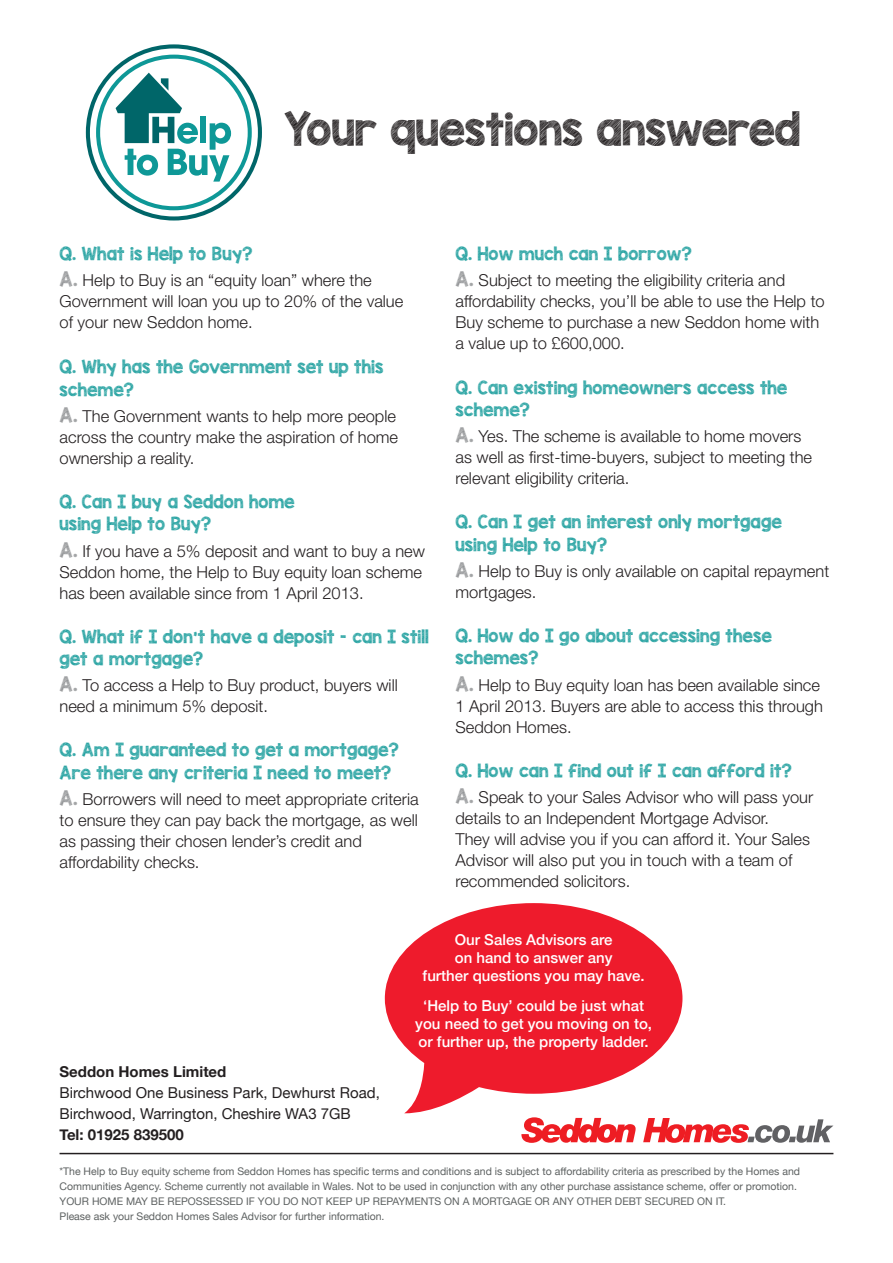
<style>
.page{position:relative;width:893px;height:1263px;background:#fff}
.page>*{position:absolute;margin:0;border:0;box-sizing:border-box;transform-origin:0 0}
.t1{font:37.5px "KG Blank Space Sketch";color:#231f20}
.t2{font:300 16.5px/21px "Helvetica Neue LT Std";color:#231f20}
.t3{font:15px/22.5px "KG Blank Space Sketch";letter-spacing:.01em;color:#0e9897}
.t4{font:500 15px/18px "Helvetica Neue";color:#fff;text-align:center}
.t5{font:15px/21px "Helvetica Neue";color:#231f20}
.t6{font:700 15px "Helvetica Neue";color:#231f20}
.t7{font:10.5px/15px "Helvetica Neue";color:#5d6161}
.s1{font-family:"KG Blank Space Sketch";font-weight:400;color:#8e9092}
</style>
<div class="page">
<svg style="left:86px;top:44px;width:176px;height:176px"></svg>
<svg style="left:521px;top:1117px;width:115px;height:25px"></svg>
<svg style="left:643px;top:1118px;width:190px;height:24px"></svg>
<hr style="left:60px;top:1153px;width:773px;height:1px;background:#231f20">
<svg style="left:385px;top:903px;width:297px;height:210px;fill:#ee1b2c"></svg>
<h1 class="t1" style="left:285px;top:102px;width:517px">Your questions answered</h1>
<p class="t3" style="left:60px;top:242px;width:194px">Q. What is Help to Buy?</p>
<p class="t2" style="left:60px;top:270px;width:345px"><span class="s1">A.</span> Help to Buy is an “equity loan” where the<br>Government will loan you up to 20% of the value of your new Seddon home.</p>
<p class="t3" style="left:60px;top:355px;width:325px">Q. Why has the Government set up this scheme?</p>
<p class="t2" style="left:60px;top:405px;width:340px"><span class="s1">A.</span> The Government wants to help more people across the country make the aspiration of home ownership a reality.</p>
<p class="t3" style="left:60px;top:490px;width:237px">Q. Can I buy a Seddon home using Help to Buy?</p>
<p class="t2" style="left:60px;top:540px;width:367px"><span class="s1">A.</span> If you have a 5% deposit and want to buy a new<br>Seddon home, the Help to Buy equity loan scheme has been available since from 1 April 2013.</p>
<p class="t3" style="left:60px;top:625px;width:371px">Q. What if I don’t have a deposit – can I still get a mortgage?</p>
<p class="t2" style="left:60px;top:675px;width:340px"><span class="s1">A.</span> To access a Help to Buy product, buyers will need a minimum 5% deposit.</p>
<p class="t3" style="left:60px;top:739px;width:341px">Q. Am I guaranteed to get a mortgage?<br>Are there any criteria I need to meet?</p>
<p class="t2" style="left:60px;top:788px;width:361px"><span class="s1">A.</span> Borrowers will need to meet appropriate criteria to ensure they can pay back the mortgage, as well as passing their chosen lender’s credit and affordability checks.</p>
<p class="t3" style="left:455px;top:242px;width:238px">Q. How much can I borrow?</p>
<p class="t2" style="left:455px;top:269px;width:371px"><span class="s1">A.</span> Subject to meeting the eligibility criteria and affordability checks, you’ll be able to use the Help to Buy scheme to purchase a new Seddon home with a value up to £600,000.</p>
<p class="t3" style="left:455px;top:376px;width:333px">Q. Can existing homeowners access the scheme?</p>
<p class="t2" style="left:455px;top:425px;width:358px"><span class="s1">A.</span> Yes. The scheme is available to home movers as well as first-time-buyers, subject to meeting the relevant eligibility criteria.</p>
<p class="t3" style="left:455px;top:510px;width:328px">Q. Can I get an interest only mortgage using Help to Buy?</p>
<p class="t2" style="left:455px;top:560px;width:375px"><span class="s1">A.</span> Help to Buy is only available on capital repayment mortgages.</p>
<p class="t3" style="left:455px;top:624px;width:318px">Q. How do I go about accessing these schemes?</p>
<p class="t2" style="left:455px;top:674px;width:369px"><span class="s1">A.</span> Help to Buy equity loan has been available since<br>1 April 2013. Buyers are able to access this through<br>Seddon Homes.</p>
<p class="t3" style="left:455px;top:759px;width:337px">Q. How can I find out if I can afford it?</p>
<p class="t2" style="left:455px;top:787px;width:359px"><span class="s1">A.</span> Speak to your Sales Advisor who will pass your details to an Independent Mortgage Advisor.<br>They will advise you if you can afford it. Your Sales Advisor will also put you in touch with a team of recommended solicitors.</p>
<p class="t6" style="left:60px;top:1060px;width:168px">Seddon Homes Limited</p>
<p class="t5" style="left:60px;top:1083px;width:322px">Birchwood One Business Park, Dewhurst Road,<br>Birchwood, Warrington, Cheshire WA3 7GB</p>
<p class="t6" style="left:60px;top:1123px;width:126px">Tel: 01925 839500</p>
<p class="t4" style="left:423px;top:930px;width:224px">Our Sales Advisors are<br>on hand to answer any<br>further questions you may have.</p>
<p class="t4" style="left:415px;top:996px;width:238px">‘Help to Buy’ could be just what you need to get you moving on to, or further up, the property ladder.</p>
<p class="t7" style="left:60px;top:1164px;width:742px">*The Help to Buy equity scheme from Seddon Homes has specific terms and conditions and is subject to affordability criteria as prescribed by the Homes and Communities Agency. Scheme currently not available in Wales. Not to be used in conjunction with any other purchase assistance scheme, offer or promotion.<br>YOUR HOME MAY BE REPOSSESSED IF YOU DO NOT KEEP UP REPAYMENTS ON A MORTGAGE OR ANY OTHER DEBT SECURED ON IT.<br>Please ask your Seddon Homes Sales Advisor for further information.</p>
</div>
